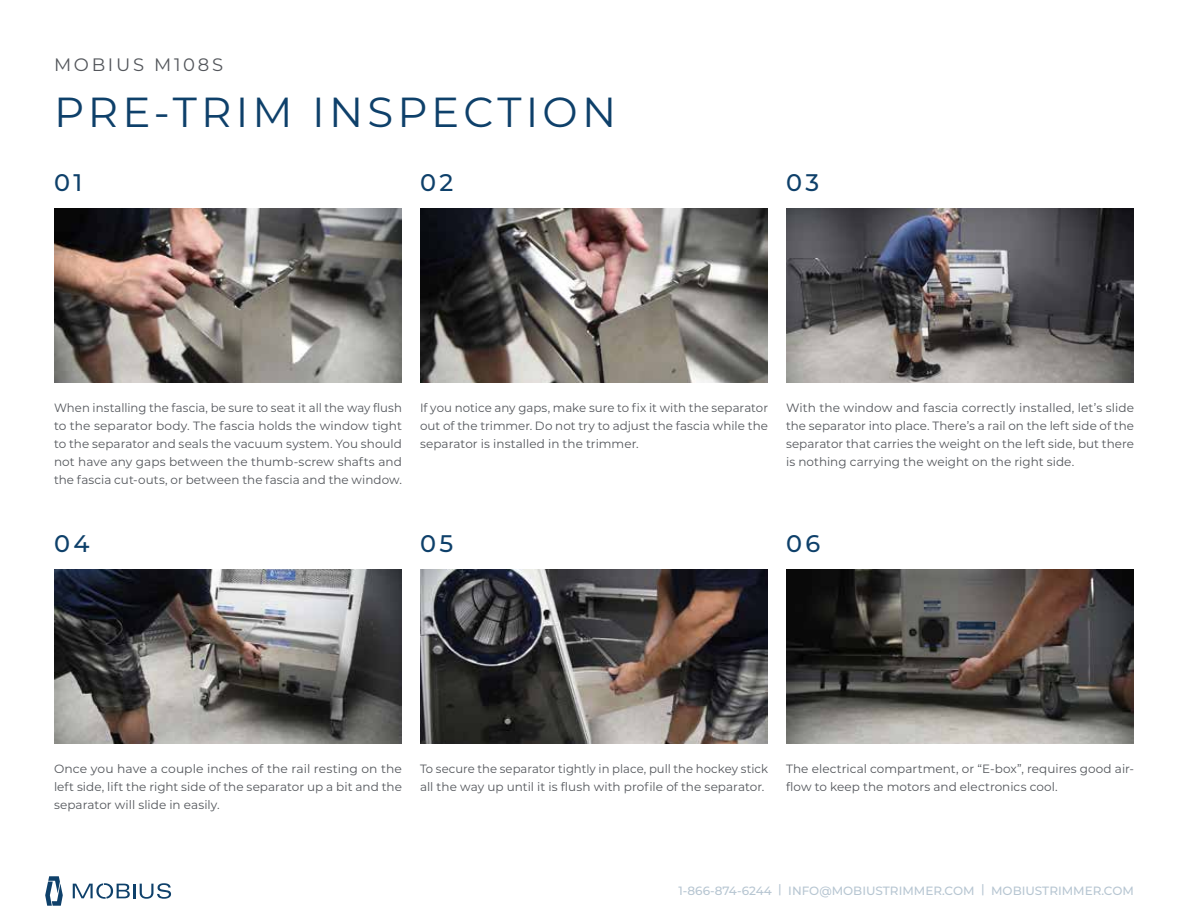
<style>
.page{position:relative;width:1188px;height:918px;background:#fff}
.page>*{position:absolute;margin:0;border:0;box-sizing:border-box;transform-origin:0 0}
.t1{font:42px "Montserrat";letter-spacing:.1em;color:#0e406a}
.t2{font:500 24px "Montserrat";letter-spacing:.15em;color:#0e406a}
.t3{font:18px "Montserrat";letter-spacing:.15em;color:#53565b}
.t4{font:12px/18px "Montserrat";letter-spacing:.005em;color:#53565b;text-align:justify}
.t5{font:500 12px "Montserrat";color:#b7c6d2}
</style>
<div class="page">
<img style="left:54px;top:208px;width:348px;height:174px">
<img style="left:420px;top:208px;width:348px;height:174px">
<img style="left:54px;top:570px;width:348px;height:174px">
<img style="left:786px;top:208px;width:348px;height:174px">
<img style="left:420px;top:570px;width:348px;height:174px">
<img style="left:786px;top:570px;width:348px;height:174px">
<svg style="left:45px;top:876px;width:18px;height:30px"></svg>
<svg style="left:73px;top:883px;width:98px;height:16px"></svg>
<h3 class="t3" style="left:54px;top:58px;width:171px">MOBIUS M108S</h3>
<h1 class="t1" style="left:54px;top:96px;width:564px">PRE-TRIM INSPECTION</h1>
<h2 class="t2" style="left:54px;top:173px;width:30px">01</h2>
<h2 class="t2" style="left:420px;top:173px;width:35px">02</h2>
<h2 class="t2" style="left:786px;top:173px;width:35px">03</h2>
<p class="t4" style="left:54px;top:399px;width:350px">When installing the fascia, be sure to seat it all the way flush to the separator body. The fascia holds the window tight to the separator and seals the vacuum system. You should not have any gaps between the thumb-screw shafts and the fascia cut-outs, or between the fascia and the window.</p>
<p class="t4" style="left:420px;top:399px;width:350px">If you notice any gaps, make sure to fix it with the separator out of the trimmer. Do not try to adjust the fascia while the separator is installed in the trimmer.</p>
<p class="t4" style="left:786px;top:399px;width:350px">With the window and fascia correctly installed, let’s slide the separator into place. There’s a rail on the left side of the separator that carries the weight on the left side, but there is nothing carrying the weight on the right side.</p>
<h2 class="t2" style="left:54px;top:534px;width:37px">04</h2>
<h2 class="t2" style="left:420px;top:534px;width:35px">05</h2>
<h2 class="t2" style="left:786px;top:534px;width:36px">06</h2>
<p class="t4" style="left:54px;top:760px;width:350px">Once you have a couple inches of the rail resting on the left side, lift the right side of the separator up a bit and the separator will slide in easily.</p>
<p class="t4" style="left:420px;top:760px;width:350px">To secure the separator tightly in place, pull the hockey stick all the way up until it is flush with profile of the separator.</p>
<p class="t4" style="left:786px;top:760px;width:349px">The electrical compartment, or “E-box”, requires good air&shy;flow to keep the motors and electronics cool.</p>
<p class="t5" style="left:679px;top:886px;width:457px">1-866-874-6244 | INFO@MOBIUSTRIMMER.COM | MOBIUSTRIMMER.COM</p>
</div>
